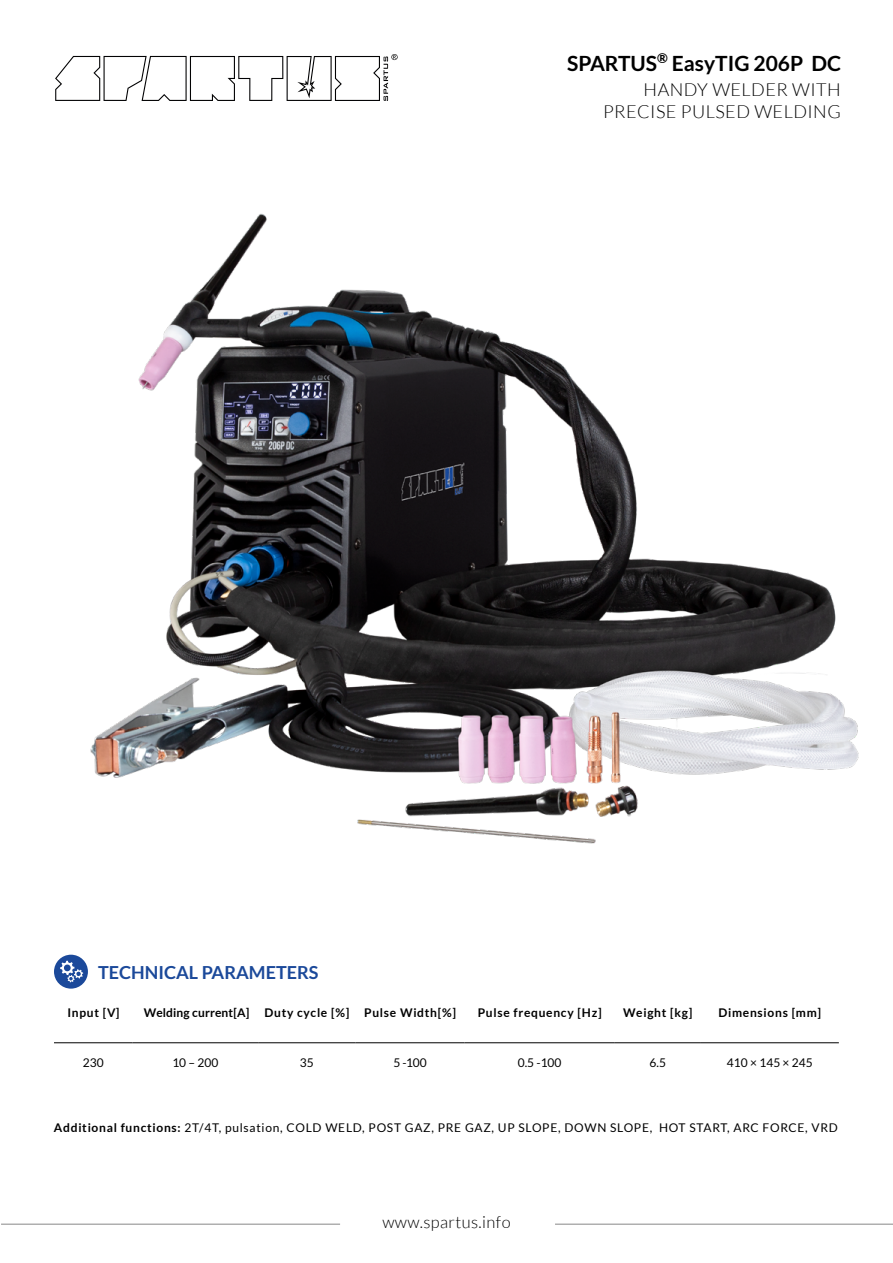
<style>
.page{position:relative;width:893px;height:1263px;background:#fff}
.page>*{position:absolute;margin:0;border:0;box-sizing:border-box;transform-origin:0 0}
.t1{font:700 21px "Lato";color:#000}
.t2{font:300 18px/21.6px "Lato";letter-spacing:.025em;color:#000;text-align:right}
.t3{font:700 18px "Lato";color:#1b499a}
.t4{font:300 16.5px "Lato";letter-spacing:.025em;color:#000}
.t5{font:12px "Lato";letter-spacing:.06em;color:#000}
.t6{font:700 12px "Lato";letter-spacing:.06em;color:#000}
.t7{font:700 12px "Lato";letter-spacing:.01em;color:#000}
.t8{font:12px "Lato";color:#000}
.s1{font-weight:700}
</style>
<div class="page">
<svg style="left:55px;top:54px;width:343px;height:47px"></svg>
<hr style="left:1px;top:1224px;width:339px;height:1px;background:#878787">
<hr style="left:555px;top:1224px;width:338px;height:1px;background:#878787">
<hr style="left:54px;top:1042px;width:79px;height:1px;background:#000">
<hr style="left:133px;top:1042px;width:125px;height:1px;background:#000">
<hr style="left:258px;top:1042px;width:98px;height:1px;background:#000">
<hr style="left:356px;top:1042px;width:109px;height:1px;background:#000">
<hr style="left:465px;top:1042px;width:150px;height:1px;background:#000">
<hr style="left:615px;top:1042px;width:86px;height:1px;background:#000">
<hr style="left:701px;top:1042px;width:138px;height:1px;background:#000">
<svg style="left:54px;top:955px;width:34px;height:34px"></svg>
<img style="left:90px;top:213px;width:769px;height:631px">
<h1 class="t1" style="left:567px;top:51px;width:275px">SPARTUS<sup>®</sup> EasyTIG 206P DC</h1>
<h2 class="t2" style="left:603px;top:79px;width:239px">HANDY WELDER WITH<br>PRECISE PULSED WELDING</h2>
<h2 class="t3" style="left:98px;top:962px;width:222px">TECHNICAL PARAMETERS</h2>
<p class="t6" style="left:67px;top:1005px;width:53px">Input [V]</p>
<p class="t7" style="left:144px;top:1005px;width:107px">Welding current[A]</p>
<p class="t6" style="left:264px;top:1005px;width:193px">Duty cycle [%] Pulse Width[%]</p>
<p class="t6" style="left:478px;top:1005px;width:125px">Pulse frequency [Hz]</p>
<p class="t6" style="left:623px;top:1005px;width:71px">Weight [kg]</p>
<p class="t6" style="left:718px;top:1005px;width:104px">Dimensions [mm]</p>
<p class="t5" style="left:83px;top:1056px;width:22px">230</p>
<p class="t5" style="left:172px;top:1056px;width:48px">10 – 200</p>
<p class="t5" style="left:300px;top:1056px;width:15px">35</p>
<p class="t5" style="left:394px;top:1056px;width:35px">5 -100</p>
<p class="t5" style="left:518px;top:1056px;width:45px">0.5 -100</p>
<p class="t5" style="left:650px;top:1056px;width:18px">6.5</p>
<p class="t8" style="left:727px;top:1056px;width:87px">410 × 145 × 245</p>
<p class="t5" style="left:54px;top:1121px;width:785px"><span class="s1">Additional functions:</span> 2T/4T, pulsation, COLD WELD, POST GAZ, PRE GAZ, UP SLOPE, DOWN SLOPE, HOT START, ARC FORCE, VRD</p>
<h3 class="t4" style="left:382px;top:1213px;width:130px">www.spartus.info</h3>
</div>
